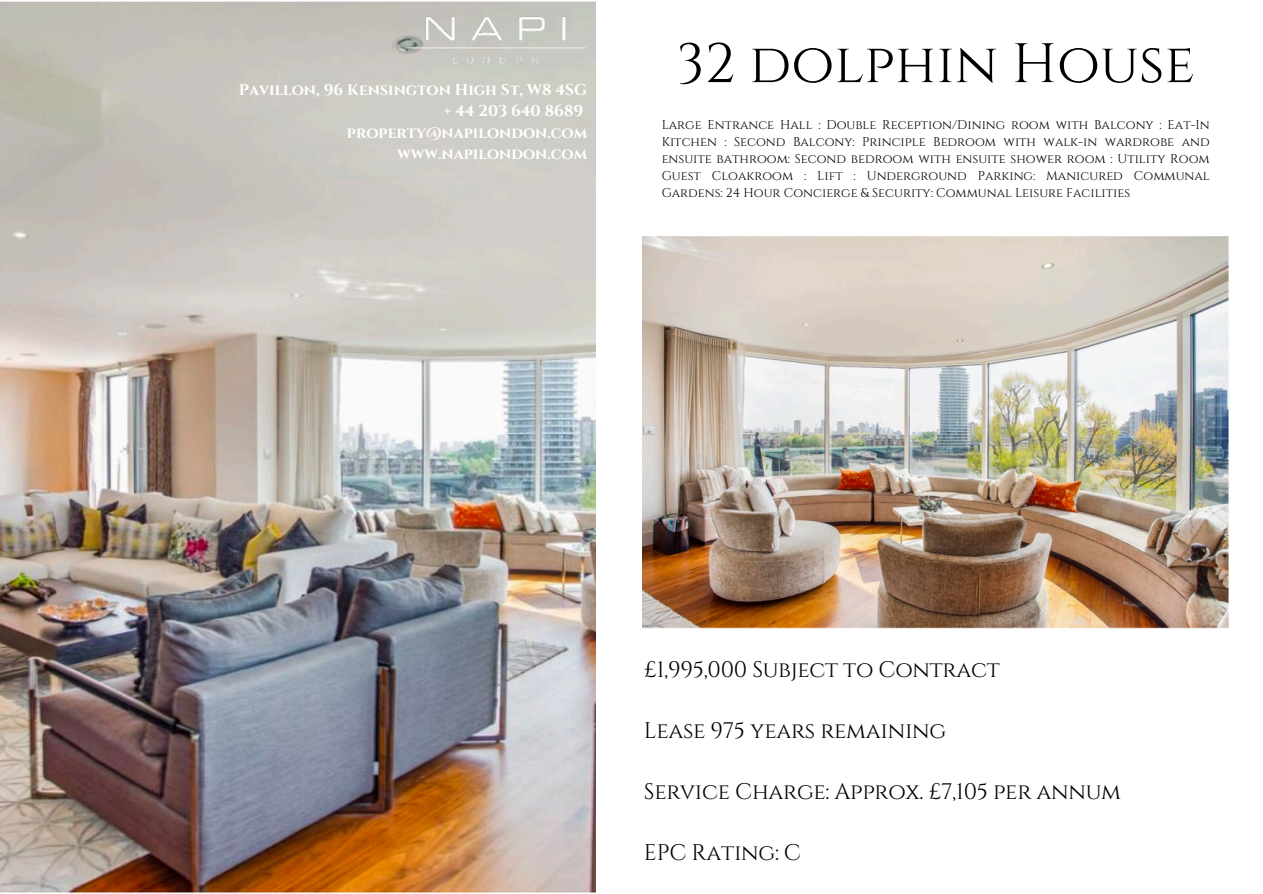
<style>
.page{position:relative;width:1263px;height:894px;background:#fff}
.page>*{position:absolute;margin:0;border:0;box-sizing:border-box;transform-origin:0 0}
.t1{font:55.5px "Cinzel";color:#000}
.t2{font:22.5px "Cinzel";letter-spacing:-.01em;color:#000}
.t3{font:700 15.6px/21.3px "Cinzel";color:#fff;text-align:right}
.t4{font:12.75px/17px "Cinzel";color:#000;text-align:justify}
</style>
<div class="page">
<img style="left:0;top:1px;width:595px;height:892px">
<img style="left:642px;top:236px;width:587px;height:392px">
<img style="left:396px;top:1px;width:199px;height:74px">
<h2 class="t3" style="left:239px;top:80px;width:350px">Pavillon, 96 Kensington High St, W8 4SG + 44 203 640 8689 property@napilondon.com www.napilondon.com</h2>
<p class="t1" style="left:677px;top:28px;width:520px">32 dolphin House</p>
<p class="t4" style="left:662px;top:117px;width:549px">Large Entrance Hall : Double Reception/Dining room with Balcony : Eat-In Kitchen : Second Balcony: Principle Bedroom with walk-in wardrobe and ensuite bathroom: Second bedroom with ensuite shower room : Utility Room Guest Cloakroom : Lift : Underground Parking: Manicured Communal Gardens: 24 Hour Concierge &amp; Security: Communal Leisure Facilities</p>
<p class="t2" style="left:644px;top:655px;width:357px">£1,995,000 Subject to Contract</p>
<p class="t2" style="left:644px;top:715px;width:304px">Lease 975 years remaining</p>
<h3 class="t2" style="left:644px;top:776px;width:478px">Service Charge: Approx. £7,105 per annum</h3>
<h1 class="t2" style="left:644px;top:837px;width:159px">EPC Rating: C</h1>
</div>
